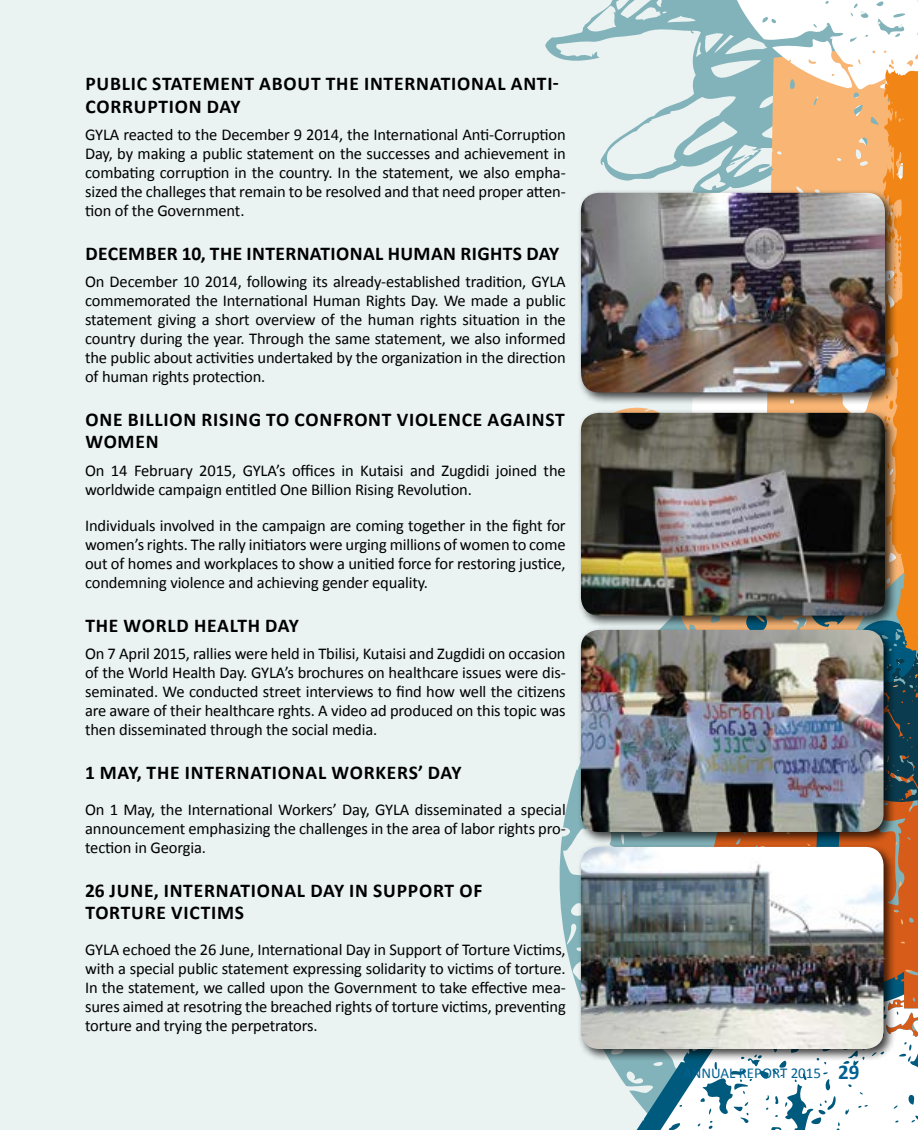
<style>
.page{position:relative;width:919px;height:1132px;background:#fff}
.page>*{position:absolute;margin:0;border:0;box-sizing:border-box;transform-origin:0 0}
.t1{font:700 19.5px/22.5px "Calibri";letter-spacing:.04em;color:#000}
.t2{font:700 19.5px "Calibri";letter-spacing:.02em;color:#000}
.t3{font:16.5px/18.9px "Calibri";letter-spacing:-.01em;color:#000;text-align:justify}
.t4{font:15px "Calibri";color:#006193}
.s1{font-weight:700;font-size:21px}
</style>
<div class="page">
<div style="left:0;top:0;width:917px;height:1129px;background:#eaf2f2"></div>
<svg style="left:559px;top:769px;width:70px;height:318px"></svg>
<svg style="left:545px;top:0;width:174px;height:61px"></svg>
<svg style="left:581px;top:23px;width:138px;height:386px"></svg>
<svg style="left:629px;top:802px;width:288px;height:327px;background:#be845f"></svg>
<svg style="left:651px;top:953px;width:266px;height:176px;background:#cdd7da"></svg>
<svg style="left:719px;top:0;width:198px;height:802px;background:#d4b58c"></svg>
<div style="left:577px;top:189px;width:319px;height:216px;background:#000;opacity:.75"></div>
<img style="left:581px;top:193px;width:303px;height:199px">
<div style="left:577px;top:409px;width:319px;height:219px;background:#000;opacity:.75"></div>
<img style="left:581px;top:412px;width:303px;height:203px">
<div style="left:577px;top:626px;width:318px;height:217px;background:#000;opacity:.75"></div>
<img style="left:581px;top:629px;width:302px;height:202px">
<div style="left:577px;top:842px;width:318px;height:218px;background:#000;opacity:.75"></div>
<img style="left:581px;top:846px;width:302px;height:202px">
<p class="t1" style="left:85px;top:71px;width:475px">PUBLIC STATEMENT ABOUT THE INTERNATIONAL ANTI-<br>CORRUPTION DAY</p>
<p class="t3" style="left:85px;top:124px;width:482px">GYLA reacted to the December 9 2014, the International Anti-Corruption Day, by making a public statement on the successes and achievement in combating corruption in the country. In the statement, we also empha&shy;sized the challeges that remain to be resolved and that need proper atten&shy;tion of the Government.</p>
<p class="t2" style="left:85px;top:241px;width:475px">DECEMBER 10, THE INTERNATIONAL HUMAN RIGHTS DAY</p>
<p class="t3" style="left:85px;top:271px;width:482px">On December 10 2014, following its already-established tradition, GYLA commemorated the International Human Rights Day. We made a public statement giving a short overview of the human rights situation in the country during the year. Through the same statement, we also informed the public about activities undertaked by the organization in the direction of human rights protection.</p>
<p class="t1" style="left:85px;top:407px;width:481px">ONE BILLION RISING TO CONFRONT VIOLENCE AGAINST<br>WOMEN</p>
<p class="t3" style="left:85px;top:460px;width:482px">On 14 February 2015, GYLA’s offices in Kutaisi and Zugdidi joined the worldwide campaign entitled One Billion Rising Revolution.</p>
<p class="t3" style="left:85px;top:515px;width:482px">Individuals involved in the campaign are coming together in the fight for women’s rights. The rally initiators were urging millions of women to come out of homes and workplaces to show a unitied force for restoring justice, condemning violence and achieving gender equality.</p>
<p class="t1" style="left:85px;top:612px;width:215px">THE WORLD HEALTH DAY</p>
<p class="t3" style="left:85px;top:643px;width:482px">On 7 April 2015, rallies were held in Tbilisi, Kutaisi and Zugdidi on occasion of the World Health Day. GYLA’s brochures on healthcare issues were dis&shy;seminated. We conducted street interviews to find how well the citizens are aware of their healthcare rghts. A video ad produced on this topic was then disseminated through the social media.</p>
<p class="t1" style="left:85px;top:760px;width:378px">1 MAY, THE INTERNATIONAL WORKERS’ DAY</p>
<p class="t3" style="left:85px;top:798px;width:482px">On 1 May, the International Workers’ Day, GYLA disseminated a special announcement emphasizing the challenges in the area of labor rights pro&shy;tection in Georgia.</p>
<p class="t1" style="left:85px;top:877px;width:399px">26 JUNE, INTERNATIONAL DAY IN SUPPORT OF<br>TORTURE VICTIMS</p>
<p class="t3" style="left:85px;top:938px;width:482px">GYLA echoed the 26 June, International Day in Support of Torture Victims, with a special public statement expressing solidarity to victims of torture.<br>In the statement, we called upon the Government to take effective mea&shy;sures aimed at resotring the breached rights of torture victims, preventing torture and trying the perpetrators.</p>
<p class="t4" style="left:683px;top:1063px;width:178px">ANNUAL REPORT 2015 <span class="s1">29</span></p>
</div>
